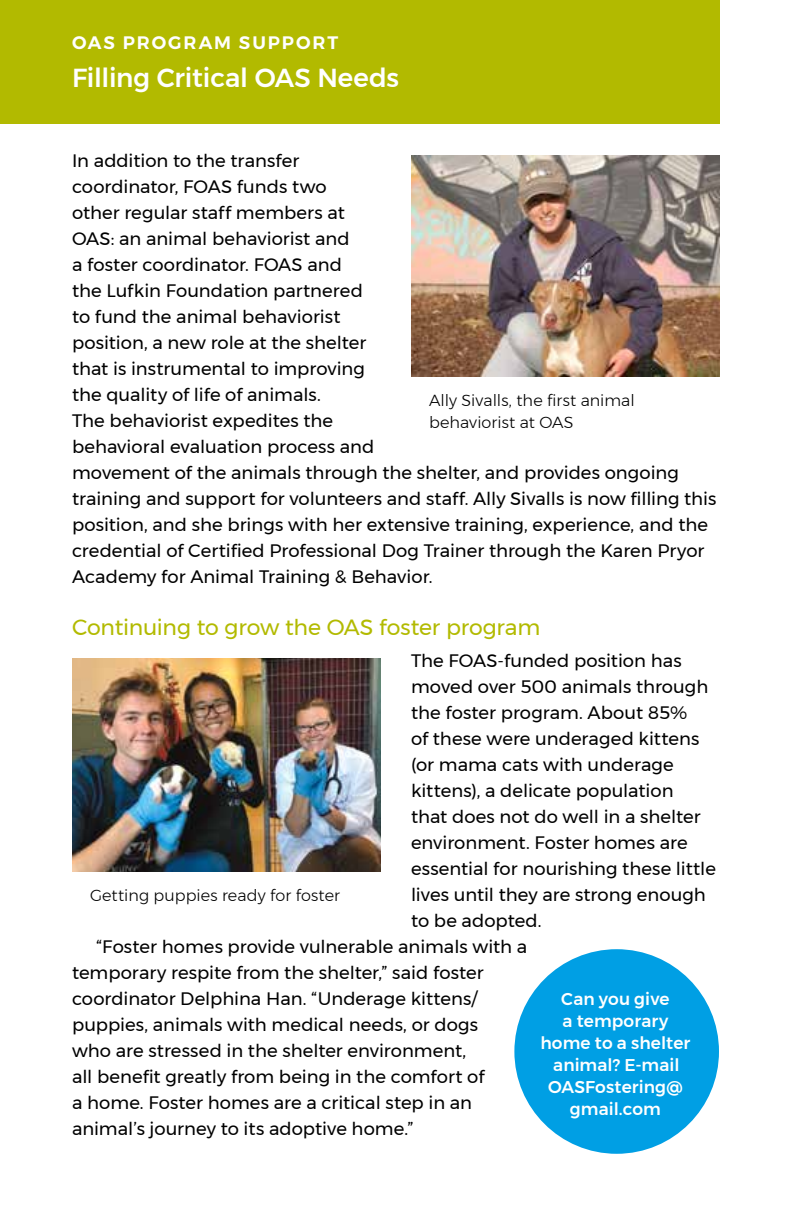
<style>
.page{position:relative;width:792px;height:1224px;background:#fff}
.page>*{position:absolute;margin:0;border:0;box-sizing:border-box;transform-origin:0 0}
.t1{font:500 26px "Montserrat";letter-spacing:-.005em;color:#fff}
.t2{font:22px "Montserrat";letter-spacing:-.01em;color:#b2ba00}
.t3{font:18px/26px "Montserrat";color:#000}
.t4{font:600 18px "Montserrat";letter-spacing:.11em;color:#fff}
.t5{font:500 17px/22px "Montserrat";letter-spacing:.005em;color:#fff;text-align:center}
.t6{font:300 16px/22px "Montserrat";letter-spacing:.005em;color:#000}
</style>
<div class="page">
<img style="left:411px;top:155px;width:309px;height:222px">
<img style="left:72px;top:659px;width:309px;height:212px">
<div style="left:0;top:0;width:720px;height:124px;background:#b2ba00"></div>
<div style="left:514px;top:949px;width:205px;height:205px;background:#009fe4;border-radius:50%"></div>
<p class="t4" style="left:72px;top:28px;width:268px">OAS PROGRAM SUPPORT</p>
<h1 class="t1" style="left:72px;top:57px;width:329px">Filling Critical OAS Needs</h1>
<p class="t3" style="left:72px;top:148px;width:646px">In addition to the transfer<br>coordinator, FOAS funds two<br>other regular staff members at<br>OAS: an animal behaviorist and<br>a foster coordinator. FOAS and<br>the Lufkin Foundation partnered<br>to fund the animal behaviorist<br>position, a new role at the shelter<br>that is instrumental to improving<br>the quality of life of animals.<br>The behaviorist expedites the<br>behavioral evaluation process and<br>movement of the animals through the shelter, and provides ongoing training and support for volunteers and staff. Ally Sivalls is now filling this position, and she brings with her extensive training, experience, and the credential of Certified Professional Dog Trainer through the Karen Pryor Academy for Animal Training &amp; Behavior.</p>
<p class="t2" style="left:72px;top:611px;width:470px">Continuing to grow the OAS foster program</p>
<p class="t3" style="left:411px;top:648px;width:272px">The FOAS-funded position has</p>
<p class="t3" style="left:411px;top:674px;width:299px">moved over 500 animals through</p>
<p class="t3" style="left:411px;top:700px;width:278px">the foster program. About 85%</p>
<p class="t3" style="left:411px;top:726px;width:290px">of these were underaged kittens</p>
<p class="t3" style="left:411px;top:752px;width:264px">(or mama cats with underage</p>
<p class="t3" style="left:411px;top:778px;width:264px">kittens), a delicate population</p>
<p class="t3" style="left:411px;top:804px;width:291px">that does not do well in a shelter</p>
<p class="t3" style="left:411px;top:830px;width:278px">environment. Foster homes are</p>
<p class="t3" style="left:411px;top:856px;width:306px">essential for nourishing these little</p>
<p class="t3" style="left:411px;top:882px;width:296px">lives until they are strong enough</p>
<p class="t3" style="left:411px;top:908px;width:132px">to be adopted.</p>
<p class="t3" style="left:96px;top:934px;width:433px">“Foster homes provide vulnerable animals with a</p>
<p class="t3" style="left:72px;top:960px;width:413px">temporary respite from the shelter,” said foster</p>
<p class="t3" style="left:72px;top:986px;width:407px">coordinator Delphina Han. “Underage kittens/</p>
<p class="t3" style="left:72px;top:1012px;width:408px">puppies, animals with medical needs, or dogs</p>
<p class="t3" style="left:72px;top:1038px;width:396px">who are stressed in the shelter environment,</p>
<p class="t3" style="left:72px;top:1064px;width:414px">all benefit greatly from being in the comfort of</p>
<p class="t3" style="left:72px;top:1090px;width:402px">a home. Foster homes are a critical step in an</p>
<p class="t3" style="left:72px;top:1116px;width:343px">animal’s journey to its adoptive home.”</p>
<p class="t6" style="left:429px;top:389px;width:207px">Ally Sivalls, the first animal behaviorist at OAS</p>
<p class="t6" style="left:90px;top:884px;width:252px">Getting puppies ready for foster</p>
<p class="t5" style="left:540px;top:988px;width:152px">Can you give<br>a temporary home to a shelter animal? E-mail<br>OASFostering@ gmail.com</p>
</div>
